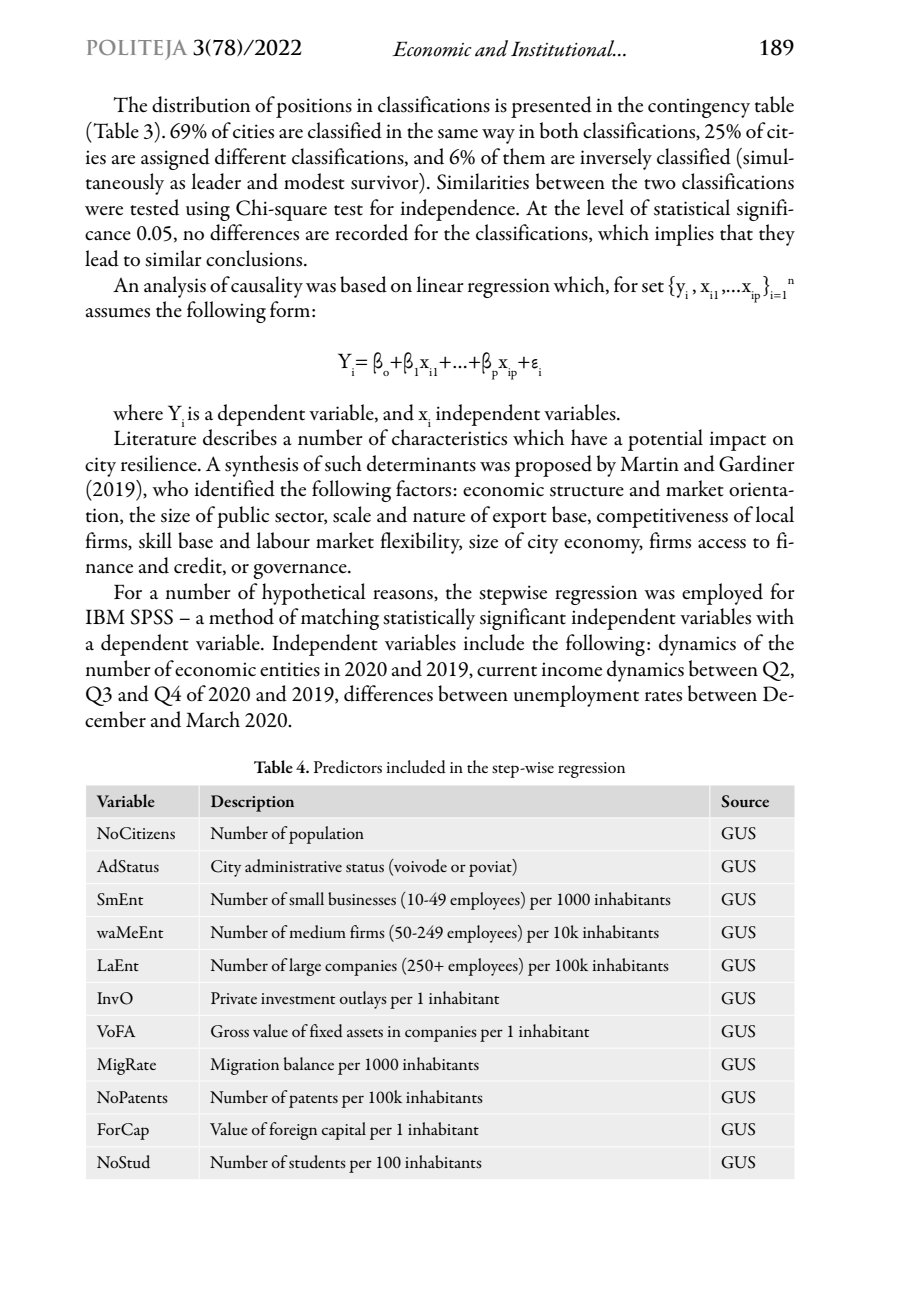
<style>
.page{position:relative;width:908px;height:1304px;background:#fff}
.page>*{position:absolute;margin:0;border:0;box-sizing:border-box;transform-origin:0 0}
.t1{font:22px/25.6px "Garamond Premr Pro";color:#000;text-align:justify}
.t2{font:italic 22px "Garamond Premr Pro";letter-spacing:-.005em;color:#000}
.t3{font:700 20px "Trajan Pro";color:#000}
.t4{font:18px "Garamond Premr Pro";letter-spacing:-.005em;color:#000}
.t5{font:600 18px "Garamond Premr Pro";color:#000}
.t6{font:12.8px "Garamond Premr Pro";color:#000}
.s1{color:#878787}
.s2{font-weight:600}
</style>
<div class="page">
<div style="left:86px;top:785px;width:708px;height:32px;background:#dadada"></div>
<div style="left:86px;top:818px;width:708px;height:361px;background:#ededed"></div>
<hr style="left:198px;top:785px;width:1px;height:32px;background:#fff">
<hr style="left:709px;top:785px;width:1px;height:32px;background:#fff">
<hr style="left:198px;top:818px;width:1px;height:32px;background:#fff">
<hr style="left:709px;top:818px;width:1px;height:32px;background:#fff">
<hr style="left:85px;top:850px;width:114px;height:1px;background:#fff">
<hr style="left:199px;top:850px;width:510px;height:1px;background:#fff">
<hr style="left:198px;top:851px;width:1px;height:32px;background:#fff">
<hr style="left:709px;top:850px;width:86px;height:1px;background:#fff">
<hr style="left:709px;top:851px;width:1px;height:32px;background:#fff">
<hr style="left:85px;top:883px;width:114px;height:1px;background:#fff">
<hr style="left:199px;top:883px;width:510px;height:1px;background:#fff">
<hr style="left:198px;top:884px;width:1px;height:32px;background:#fff">
<hr style="left:709px;top:883px;width:86px;height:1px;background:#fff">
<hr style="left:709px;top:884px;width:1px;height:32px;background:#fff">
<hr style="left:85px;top:916px;width:114px;height:1px;background:#fff">
<hr style="left:199px;top:916px;width:510px;height:1px;background:#fff">
<hr style="left:198px;top:917px;width:1px;height:32px;background:#fff">
<hr style="left:709px;top:916px;width:86px;height:1px;background:#fff">
<hr style="left:709px;top:917px;width:1px;height:32px;background:#fff">
<hr style="left:85px;top:949px;width:114px;height:1px;background:#fff">
<hr style="left:199px;top:949px;width:510px;height:1px;background:#fff">
<hr style="left:198px;top:950px;width:1px;height:32px;background:#fff">
<hr style="left:709px;top:949px;width:86px;height:1px;background:#fff">
<hr style="left:709px;top:950px;width:1px;height:32px;background:#fff">
<hr style="left:85px;top:982px;width:114px;height:1px;background:#fff">
<hr style="left:199px;top:982px;width:510px;height:1px;background:#fff">
<hr style="left:198px;top:983px;width:1px;height:32px;background:#fff">
<hr style="left:709px;top:982px;width:86px;height:1px;background:#fff">
<hr style="left:709px;top:983px;width:1px;height:32px;background:#fff">
<hr style="left:85px;top:1015px;width:114px;height:1px;background:#fff">
<hr style="left:199px;top:1015px;width:510px;height:1px;background:#fff">
<hr style="left:198px;top:1016px;width:1px;height:32px;background:#fff">
<hr style="left:709px;top:1015px;width:86px;height:1px;background:#fff">
<hr style="left:709px;top:1016px;width:1px;height:32px;background:#fff">
<hr style="left:85px;top:1048px;width:114px;height:1px;background:#fff">
<hr style="left:199px;top:1048px;width:510px;height:1px;background:#fff">
<hr style="left:198px;top:1049px;width:1px;height:31px;background:#fff">
<hr style="left:709px;top:1048px;width:86px;height:1px;background:#fff">
<hr style="left:709px;top:1049px;width:1px;height:31px;background:#fff">
<hr style="left:85px;top:1080px;width:114px;height:1px;background:#fff">
<hr style="left:199px;top:1080px;width:510px;height:1px;background:#fff">
<hr style="left:198px;top:1081px;width:1px;height:32px;background:#fff">
<hr style="left:709px;top:1080px;width:86px;height:1px;background:#fff">
<hr style="left:709px;top:1081px;width:1px;height:32px;background:#fff">
<hr style="left:85px;top:1113px;width:114px;height:1px;background:#fff">
<hr style="left:199px;top:1113px;width:510px;height:1px;background:#fff">
<hr style="left:198px;top:1114px;width:1px;height:32px;background:#fff">
<hr style="left:709px;top:1113px;width:86px;height:1px;background:#fff">
<hr style="left:709px;top:1114px;width:1px;height:32px;background:#fff">
<hr style="left:85px;top:1146px;width:114px;height:1px;background:#fff">
<hr style="left:199px;top:1146px;width:510px;height:1px;background:#fff">
<hr style="left:198px;top:1147px;width:1px;height:32px;background:#fff">
<hr style="left:709px;top:1146px;width:86px;height:1px;background:#fff">
<hr style="left:709px;top:1147px;width:1px;height:32px;background:#fff">
<p class="t3" style="left:85px;top:35px;width:218px"><span class="s1">POLITEJA</span> 3(78)/2022</p>
<p class="t2" style="left:393px;top:35px;width:236px">Economic and Institutional…</p>
<p class="t3" style="left:758px;top:35px;width:37px">189</p>
<p class="t1" style="left:85px;top:93px;width:710px;text-indent:28px">The distribution of positions in classifications is presented in the contingency table (Table 3). 69% of cities are classified in the same way in both classifications, 25% of cit&shy;ies are assigned different classifications, and 6% of them are inversely classified (simul&shy;taneously as leader and modest survivor). Similarities between the two classifications were tested using Chi-square test for independence. At the level of statistical signifi&shy;cance 0.05, no differences are recorded for the classifications, which implies that they lead to similar conclusions.</p>
<p class="t1" style="left:113px;top:272px;width:675px">An analysis of causality was based on linear regression which, for set {y<sub>i</sub> , x<sub>i1</sub> ,…x<sub>ip</sub> }<sub>i=1</sub></p>
<p class="t6" style="left:787px;top:272px;width:8px">n</p>
<p class="t1" style="left:85px;top:298px;width:233px">assumes the following form:</p>
<p class="t1" style="left:338px;top:349px;width:205px">Y<sub>i</sub>= β<sub>o</sub>+β<sub>1</sub>x<sub>i1</sub>+…+β<sub>p</sub>x<sub>ip</sub>+ε<sub>i</sub></p>
<p class="t1" style="left:113px;top:400px;width:508px">where Y<sub>i</sub> is a dependent variable, and x<sub>i</sub> independent variables.</p>
<p class="t1" style="left:113px;top:426px;width:682px">Literature describes a number of characteristics which have a potential impact on</p>
<p class="t1" style="left:85px;top:452px;width:710px">city resilience. A synthesis of such determinants was proposed by Martin and Gardiner</p>
<p class="t1" style="left:85px;top:477px;width:710px">(2019), who identified the following factors: economic structure and market orienta-</p>
<p class="t1" style="left:85px;top:503px;width:710px">tion, the size of public sector, scale and nature of export base, competitiveness of local</p>
<p class="t1" style="left:85px;top:528px;width:710px">firms, skill base and labour market flexibility, size of city economy, firms access to fi-</p>
<p class="t1" style="left:85px;top:554px;width:268px">nance and credit, or governance.</p>
<p class="t1" style="left:113px;top:580px;width:682px">For a number of hypothetical reasons, the stepwise regression was employed for</p>
<p class="t1" style="left:85px;top:605px;width:710px">IBM SPSS – a method of matching statistically significant independent variables with</p>
<p class="t1" style="left:85px;top:631px;width:710px">a dependent variable. Independent variables include the following: dynamics of the</p>
<p class="t1" style="left:85px;top:656px;width:710px">number of economic entities in 2020 and 2019, current income dynamics between Q2,</p>
<p class="t1" style="left:85px;top:682px;width:710px">Q3 and Q4 of 2020 and 2019, differences between unemployment rates between De-</p>
<p class="t1" style="left:85px;top:708px;width:208px">cember and March 2020.</p>
<p class="t4" style="left:254px;top:757px;width:373px"><span class="s2">Table 4.</span> Predictors included in the step-wise regression</p>
<p class="t5" style="left:97px;top:790px;width:59px">Variable</p>
<p class="t5" style="left:210px;top:790px;width:86px">Description</p>
<p class="t5" style="left:720px;top:790px;width:50px">Source</p>
<p class="t4" style="left:97px;top:823px;width:80px">NoCitizens</p>
<p class="t4" style="left:210px;top:823px;width:155px">Number of population</p>
<p class="t4" style="left:720px;top:823px;width:37px">GUS</p>
<p class="t4" style="left:97px;top:856px;width:64px">AdStatus</p>
<p class="t4" style="left:210px;top:856px;width:309px">City administrative status (voivode or poviat)</p>
<p class="t4" style="left:720px;top:856px;width:37px">GUS</p>
<p class="t4" style="left:97px;top:889px;width:48px">SmEnt</p>
<p class="t4" style="left:210px;top:889px;width:462px">Number of small businesses (10-49 employees) per 1000 inhabitants</p>
<p class="t4" style="left:720px;top:889px;width:37px">GUS</p>
<p class="t4" style="left:97px;top:922px;width:68px">waMeEnt</p>
<p class="t4" style="left:210px;top:922px;width:450px">Number of medium firms (50-249 employees) per 10k inhabitants</p>
<p class="t4" style="left:720px;top:922px;width:37px">GUS</p>
<p class="t4" style="left:97px;top:954px;width:44px">LaEnt</p>
<p class="t4" style="left:210px;top:954px;width:460px">Number of large companies (250+ employees) per 100k inhabitants</p>
<p class="t4" style="left:720px;top:954px;width:37px">GUS</p>
<p class="t4" style="left:97px;top:987px;width:38px">InvO</p>
<p class="t4" style="left:210px;top:987px;width:291px">Private investment outlays per 1 inhabitant</p>
<p class="t4" style="left:720px;top:987px;width:37px">GUS</p>
<p class="t4" style="left:97px;top:1020px;width:40px">VoFA</p>
<p class="t4" style="left:210px;top:1020px;width:381px">Gross value of fixed assets in companies per 1 inhabitant</p>
<p class="t4" style="left:720px;top:1020px;width:37px">GUS</p>
<p class="t4" style="left:97px;top:1053px;width:61px">MigRate</p>
<p class="t4" style="left:210px;top:1053px;width:270px">Migration balance per 1000 inhabitants</p>
<p class="t4" style="left:720px;top:1053px;width:37px">GUS</p>
<p class="t4" style="left:97px;top:1086px;width:72px">NoPatents</p>
<p class="t4" style="left:210px;top:1086px;width:274px">Number of patents per 100k inhabitants</p>
<p class="t4" style="left:720px;top:1086px;width:37px">GUS</p>
<p class="t4" style="left:97px;top:1119px;width:54px">ForCap</p>
<p class="t4" style="left:210px;top:1119px;width:270px">Value of foreign capital per 1 inhabitant</p>
<p class="t4" style="left:720px;top:1119px;width:37px">GUS</p>
<p class="t4" style="left:97px;top:1152px;width:55px">NoStud</p>
<p class="t4" style="left:210px;top:1152px;width:273px">Number of students per 100 inhabitants</p>
<p class="t4" style="left:720px;top:1152px;width:37px">GUS</p>
</div>
